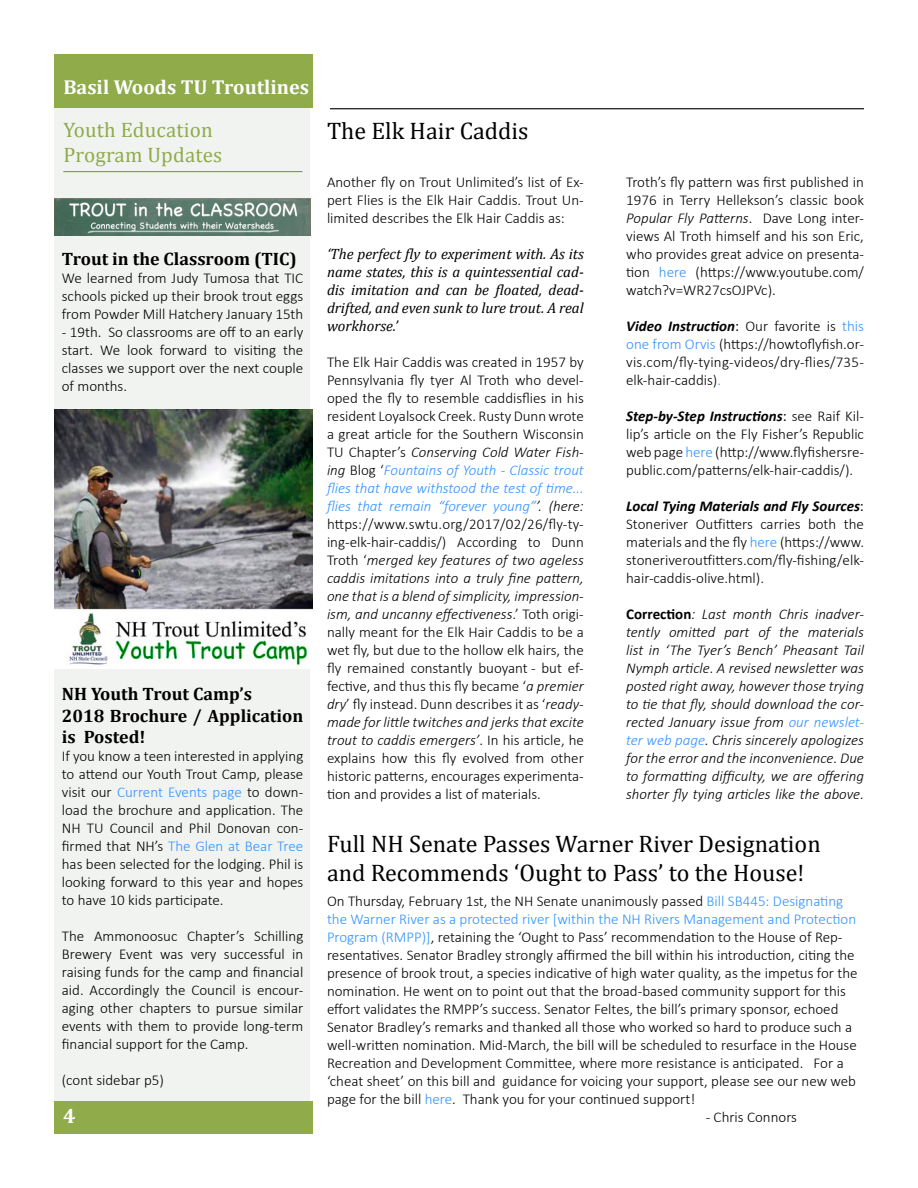
<style>
.page{position:relative;width:918px;height:1188px;background:#fff}
.page>*{position:absolute;margin:0;border:0;box-sizing:border-box;transform-origin:0 0}
.t1{font:24px/28.8px "Cambria";color:#000}
.t2{font:21px/25.2px "Cambria";letter-spacing:.01em;color:#8fab4a}
.t3{font:700 21px "Cambria";color:#fff}
.t4{font:700 20.25px "Cambria";color:#fff}
.t5{font:700 18px/21.6px "Cambria";color:#000}
.t6{font:300 15px/18px "Calibri";color:#000;text-align:justify}
.t7{font:italic 300 15px/18px "Calibri";color:#000;text-align:justify}
.t8{font:italic 15px/18px "Cambria";color:#000;text-align:justify}
.s1{color:#3293fe}
.s2{font-style:italic}
.s3{font-style:italic;color:#3293fe}
.s4{font-weight:700;font-style:italic}
.s5{font-weight:400}
.s6{font-weight:700;font-style:normal}
</style>
<div class="page">
<div style="left:54px;top:109px;width:256px;height:993px;background:#f1f3f0"></div>
<div style="left:54px;top:54px;width:259px;height:54px;background:#8fab4a"></div>
<div style="left:54px;top:1101px;width:259px;height:32px;background:#8fab4a"></div>
<hr style="left:330px;top:108px;width:534px;height:1px;background:#000">
<img style="left:54px;top:410px;width:259px;height:259px">
<hr style="left:63px;top:171px;width:239px;height:1px;background:#7da02a">
<img style="left:54px;top:198px;width:257px;height:38px">
<h3 class="t4" style="left:63px;top:73px;width:247px">Basil Woods TU Troutlines</h3>
<h2 class="t2" style="left:63px;top:117px;width:160px">Youth Education<br>Program Updates</h2>
<p class="t5" style="left:62px;top:247px;width:237px">Trout in the Classroom (TIC)</p>
<p class="t6" style="left:62px;top:268px;width:243px">We learned from Judy Tumosa that TIC schools picked up their brook trout eggs from Powder Mill Hatchery January 15th</p>
<p class="t6" style="left:62px;top:322px;width:243px">- 19th. So classrooms are off to an early start. We look forward to visiting the classes we support over the next couple of months.</p>
<p class="t5" style="left:62px;top:683px;width:243px">NH Youth Trout Camp’s<br>2018 Brochure / Application is Posted!</p>
<p class="t6" style="left:62px;top:747px;width:243px">If you know a teen interested in applying to attend our Youth Trout Camp, please visit our <span class="s1">Current Events page</span> to down&shy;load the brochure and application. The NH TU Council and Phil Donovan con&shy;firmed that NH’s <span class="s1">The Glen at Bear Tree </span>has been selected for the lodging. Phil is looking forward to this year and hopes to have 10 kids participate.</p>
<p class="t6" style="left:62px;top:927px;width:243px">The Ammonoosuc Chapter’s Schilling Brewery Event was very successful in raising funds for the camp and financial aid. Accordingly the Council is encour&shy;aging other chapters to pursue similar events with them to provide long-term financial support for the Camp.</p>
<p class="t6" style="left:62px;top:1071px;width:104px">(cont sidebar p5)</p>
<h2 class="t3" style="left:63px;top:1101px;width:14px">4</h2>
<h1 class="t1" style="left:327px;top:116px;width:203px">The Elk Hair Caddis</h1>
<p class="t6" style="left:327px;top:173px;width:258px">Another fly on Trout Unlimited’s list of Ex&shy;pert Flies is the Elk Hair Caddis. Trout Un&shy;limited describes the Elk Hair Caddis as:</p>
<p class="t8" style="left:327px;top:244px;width:258px">‘The perfect fly to experiment with. As its name states, this is a quintessential cad&shy;dis imitation and can be floated, dead&shy;drifted, and even sunk to lure trout. A real workhorse.’</p>
<p class="t6" style="left:327px;top:353px;width:258px">The Elk Hair Caddis was created in 1957 by Pennsylvania fly tyer Al Troth who devel&shy;oped the fly to resemble caddisflies in his resident Loyalsock Creek. Rusty Dunn wrote a great article for the Southern Wisconsin TU Chapter’s <span class="s2">Conserving Cold Water Fish&shy;ing</span> Blog ‘<span class="s3">Fountains of Youth - Classic trout flies that have withstood the test of time... flies that remain “forever young”</span><span class="s2">’. (here: </span>https://www.swtu.org/2017/02/26/fly-ty&shy;ing-elk-hair-caddis/) According to Dunn Troth ‘<span class="s2">merged key features of two ageless caddis imitations into a truly fine pattern, one that is a blend of simplicity, impression&shy;ism, and uncanny effectiveness</span>.’ Toth origi&shy;nally meant for the Elk Hair Caddis to be a wet fly, but due to the hollow elk hairs, the fly remained constantly buoyant - but ef&shy;fective, and thus this fly became ‘<span class="s2">a premier dry</span>’ fly instead. Dunn describes it as ‘<span class="s2">ready&shy;made for little twitches and jerks that excite trout to caddis emergers’</span>. In his article, he explains how this fly evolved from other historic patterns, encourages experimenta&shy;tion and provides a list of materials.</p>
<p class="t6" style="left:626px;top:173px;width:239px">Troth’s fly pattern was first published in 1976 in Terry Hellekson’s classic book <span class="s2">Popular Fly Patterns</span>. Dave Long inter&shy;views Al Troth himself and his son Eric, who provides great advice on presenta&shy;tion <span class="s1">here</span> (https://www.youtube.com/ watch?v=WR27csOJPVc).</p>
<p class="t6" style="left:626px;top:317px;width:239px"><span class="s4">Video Instruction</span><span class="s5">:</span> Our favorite is <span class="s1">this one from Orvis</span> (https://howtoflyfish.or&shy;vis.com/fly-tying-videos/dry-flies/735- elk-hair-caddis)<span class="s1">.</span></p>
<p class="t6" style="left:626px;top:407px;width:239px"><span class="s4">Step-by-Step Instructions</span><span class="s5">:</span> see Raif Kil&shy;lip’s article on the Fly Fisher’s Republic web page <span class="s1">here</span> (http://www.flyfishersre&shy;public.com/patterns/elk-hair-caddis/).</p>
<p class="t6" style="left:626px;top:497px;width:239px"><span class="s4">Local Tying Materials and Fly Sources</span><span class="s5">:<br></span>Stoneriver Outfitters carries both the materials and the fly <span class="s1">here</span> (https://www. stoneriveroutfitters.com/fly-fishing/elk&shy;hair-caddis-olive.html).</p>
<p class="t7" style="left:626px;top:605px;width:239px"><span class="s6">Correction</span>: Last month Chris inadver&shy;tently omitted part of the materials list in ‘The Tyer’s Bench’ Pheasant Tail Nymph article. A revised newsletter was posted right away, however those trying to tie that fly, should download the cor&shy;rected January issue from <span class="s1">our newslet&shy;ter web page</span>. Chris sincerely apologizes for the error and the inconvenience. Due to formatting difficulty, we are offering shorter fly tying articles like the above.</p>
<h1 class="t1" style="left:327px;top:829px;width:495px">Full NH Senate Passes Warner River Designation and Recommends ‘Ought to Pass’ to the House!</h1>
<p class="t6" style="left:327px;top:892px;width:532px;text-align:left">On Thursday, February 1st, the NH Senate unanimously passed <span class="s1">Bill SB445: Designating the Warner River as a protected river [within the NH Rivers Management and Protection Program (RMPP)]</span>, retaining the ‘Ought to Pass’ recommendation to the House of Rep&shy;resentatives. Senator Bradley strongly affirmed the bill within his introduction, citing the presence of brook trout, a species indicative of high water quality, as the impetus for the nomination. He went on to point out that the broad-based community support for this effort validates the RMPP’s success. Senator Feltes, the bill’s primary sponsor, echoed Senator Bradley’s remarks and thanked all those who worked so hard to produce such a well-written nomination. Mid-March, the bill will be scheduled to resurface in the House Recreation and Development Committee, where more resistance is anticipated. For a ‘cheat sheet’ on this bill and guidance for voicing your support, please see our new web page for the bill <span class="s1">here</span>. Thank you for your continued support!</p>
<p class="t6" style="left:706px;top:1108px;width:93px">- Chris Connors</p>
</div>
